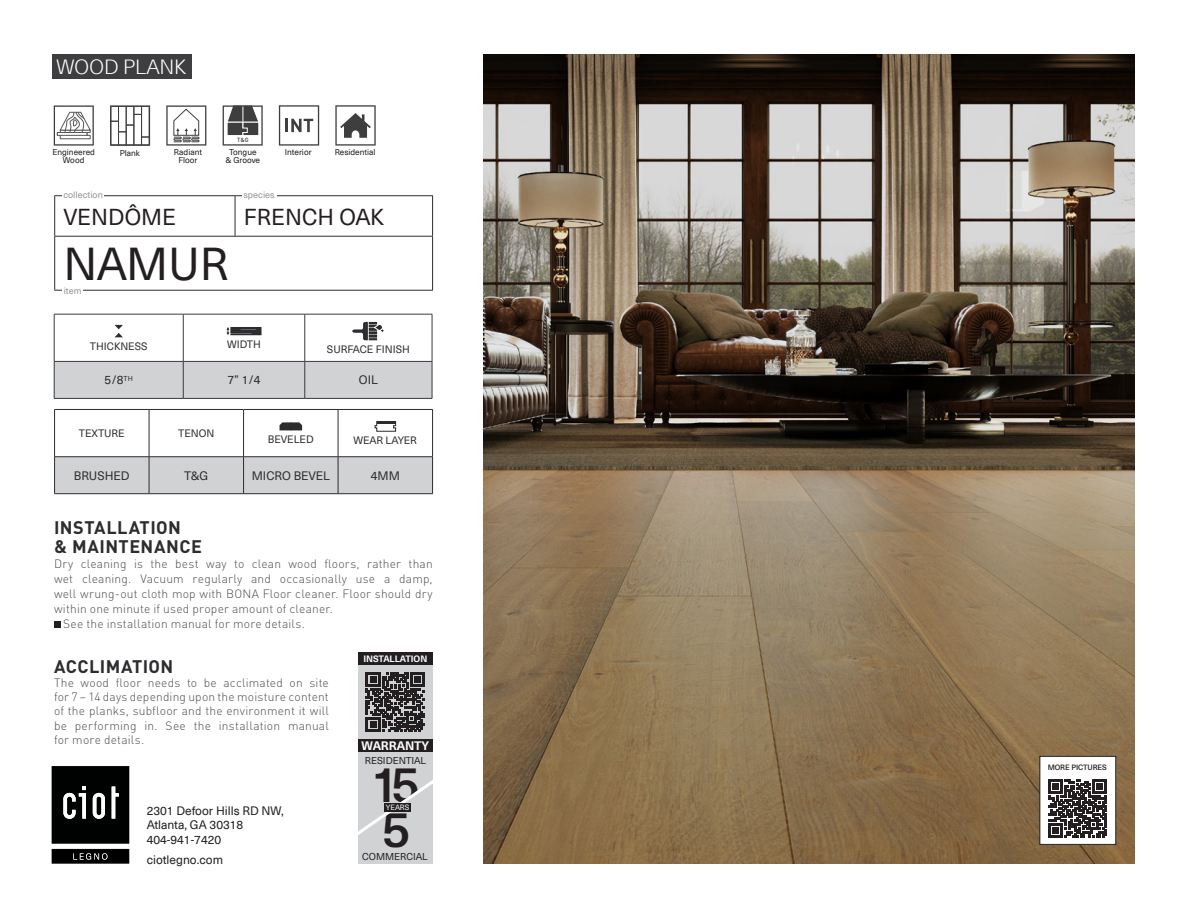
<style>
.page{position:relative;width:1188px;height:918px;background:#fff}
.page>*{position:absolute;margin:0;border:0;box-sizing:border-box;transform-origin:0 0}
.t1{font:500 49.95px/44.7px "Neue Haas Unica Pro";color:#231f20}
.item{font:45px "Neue Haas Unica Pro";letter-spacing:-.01em;color:#231f20}
.species{font:22.5px "Neue Haas Unica Pro";color:#231f20}
.collection{font:22.5px "Neue Haas Unica Pro";color:#231f20}
.label{font:300 20.1px "Neue Haas Unica Pro";color:#fff}
.t2{font:700 18px/19.5px "DIN";letter-spacing:.025em;color:#2d2c2f}
.t3{font:300 12px/14.2px "DIN";letter-spacing:.015em;color:#4b4c4e;text-align:justify}
.t4{font:12px/14.4px "Neue Haas Unica Pro";color:#231f20}
.Table_Data{font:12px "Neue Haas Unica Pro";color:#2d2c2f}
.t5{font:700 12px "Neue Haas Unica Pro";letter-spacing:-.01em;color:#fff}
.th_superscript{font:12px "Neue Haas Unica Pro";color:#2d2c2f}
.Table_Title{font:10.5px "Neue Haas Unica Pro";color:#2d2c2f}
.t6{font:9.75px "Neue Haas Unica Pro";color:#231f20}
.t7{font:9px "Neue Haas Unica Pro";color:#939598}
.t8{font:700 9px "Neue Haas Unica Pro";color:#fff}
.t9{font:8.25px/8.2px "Neue Haas Unica Pro";color:#231f20;text-align:center}
.t10{font:500 7.5px "Neue Haas Unica Pro";letter-spacing:-.01em;color:#231f20}
.t11{font:7.5px "Neue Haas Unica Pro";letter-spacing:-.01em;color:#fff}
.t12{font:500 6px "DIN Pro";color:#3e3e3f}
</style>
<div class="page">
<div style="left:55px;top:362px;width:377px;height:36px;background:#d1d2d4"></div>
<hr style="left:54px;top:314px;width:129px;height:1px;background:#3b393c">
<hr style="left:54px;top:314px;width:1px;height:47px;background:#3b393c">
<hr style="left:183px;top:314px;width:122px;height:1px;background:#3b393c">
<hr style="left:183px;top:314px;width:1px;height:47px;background:#3b393c">
<hr style="left:305px;top:314px;width:127px;height:1px;background:#3b393c">
<hr style="left:305px;top:314px;width:1px;height:47px;background:#3b393c">
<hr style="left:432px;top:314px;width:1px;height:47px;background:#3b393c">
<hr style="left:54px;top:361px;width:129px;height:1px;background:#3b393c">
<hr style="left:54px;top:362px;width:1px;height:36px;background:#3b393c">
<hr style="left:183px;top:361px;width:122px;height:1px;background:#3b393c">
<hr style="left:183px;top:362px;width:1px;height:36px;background:#3b393c">
<hr style="left:305px;top:361px;width:127px;height:1px;background:#3b393c">
<hr style="left:305px;top:362px;width:1px;height:36px;background:#3b393c">
<hr style="left:432px;top:362px;width:1px;height:36px;background:#3b393c">
<hr style="left:54px;top:398px;width:129px;height:1px;background:#3b393c">
<hr style="left:183px;top:398px;width:122px;height:1px;background:#3b393c">
<hr style="left:305px;top:398px;width:127px;height:1px;background:#3b393c">
<svg style="left:115px;top:325px;width:8px;height:12px"></svg>
<svg style="left:227px;top:327px;width:35px;height:8px"></svg>
<svg style="left:352px;top:322px;width:32px;height:18px"></svg>
<div style="left:55px;top:457px;width:377px;height:36px;background:#d1d2d4"></div>
<hr style="left:54px;top:409px;width:95px;height:1px;background:#2d2c2f">
<hr style="left:54px;top:410px;width:1px;height:47px;background:#2d2c2f">
<hr style="left:149px;top:409px;width:95px;height:1px;background:#2d2c2f">
<hr style="left:149px;top:410px;width:1px;height:47px;background:#2d2c2f">
<hr style="left:244px;top:409px;width:94px;height:1px;background:#2d2c2f">
<hr style="left:243px;top:410px;width:1px;height:47px;background:#2d2c2f">
<hr style="left:338px;top:409px;width:95px;height:1px;background:#2d2c2f">
<hr style="left:338px;top:410px;width:1px;height:47px;background:#2d2c2f">
<hr style="left:432px;top:410px;width:1px;height:47px;background:#2d2c2f">
<hr style="left:54px;top:456px;width:95px;height:1px;background:#2d2c2f">
<hr style="left:54px;top:457px;width:1px;height:37px;background:#2d2c2f">
<hr style="left:149px;top:456px;width:95px;height:1px;background:#2d2c2f">
<hr style="left:149px;top:457px;width:1px;height:37px;background:#2d2c2f">
<hr style="left:244px;top:456px;width:94px;height:1px;background:#2d2c2f">
<hr style="left:243px;top:457px;width:1px;height:37px;background:#2d2c2f">
<hr style="left:338px;top:456px;width:95px;height:1px;background:#2d2c2f">
<hr style="left:338px;top:457px;width:1px;height:37px;background:#2d2c2f">
<hr style="left:432px;top:457px;width:1px;height:37px;background:#2d2c2f">
<hr style="left:54px;top:493px;width:95px;height:1px;background:#2d2c2f">
<hr style="left:149px;top:493px;width:95px;height:1px;background:#2d2c2f">
<hr style="left:244px;top:493px;width:94px;height:1px;background:#2d2c2f">
<hr style="left:338px;top:493px;width:95px;height:1px;background:#2d2c2f">
<svg style="left:280px;top:422px;width:22px;height:8px"></svg>
<svg style="left:374px;top:421px;width:22px;height:11px"></svg>
<hr style="left:377px;top:421px;width:19px;height:3px;background:#2d2c2f">
<svg style="left:54px;top:622px;width:6px;height:6px"></svg>
<svg style="left:52px;top:766px;width:77px;height:98px;background:#272828"></svg>
<div style="left:358px;top:752px;width:74px;height:112px;background:#d1d2d4"></div>
<div style="left:358px;top:664px;width:74px;height:75px;background:#d1d2d4"></div>
<div style="left:358px;top:739px;width:74px;height:13px;background:#231f20"></div>
<div style="left:358px;top:652px;width:74px;height:13px;background:#231f20"></div>
<svg style="left:358px;top:776px;width:75px;height:63px"></svg>
<div style="left:385px;top:803px;width:26px;height:9px;background:#231f20"></div>
<svg style="left:366px;top:672px;width:59px;height:59px"></svg>
<img style="left:484px;top:54px;width:651px;height:810px">
<div style="left:52px;top:54px;width:139px;height:25px;background:#3e3d3f"></div>
<div style="left:1040px;top:756px;width:76px;height:88px;background:#fff"></div>
<div style="left:1040px;top:756px;width:76px;height:89px;border:1px solid #231f20"></div>
<svg style="left:1049px;top:779px;width:58px;height:59px"></svg>
<svg style="left:54px;top:105px;width:40px;height:41px"></svg>
<svg style="left:110px;top:105px;width:40px;height:41px"></svg>
<svg style="left:166px;top:105px;width:40px;height:41px"></svg>
<svg style="left:223px;top:105px;width:40px;height:41px"></svg>
<svg style="left:279px;top:105px;width:40px;height:41px"></svg>
<svg style="left:335px;top:105px;width:41px;height:41px"></svg>
<hr style="left:54px;top:195px;width:181px;height:1px;background:#2d2c2f">
<hr style="left:54px;top:196px;width:1px;height:40px;background:#2d2c2f">
<hr style="left:235px;top:195px;width:198px;height:1px;background:#2d2c2f">
<hr style="left:235px;top:196px;width:1px;height:40px;background:#2d2c2f">
<hr style="left:432px;top:196px;width:1px;height:40px;background:#2d2c2f">
<hr style="left:54px;top:236px;width:181px;height:1px;background:#2d2c2f">
<hr style="left:54px;top:237px;width:1px;height:53px;background:#2d2c2f">
<hr style="left:235px;top:236px;width:198px;height:1px;background:#2d2c2f">
<hr style="left:432px;top:237px;width:1px;height:53px;background:#2d2c2f">
<hr style="left:54px;top:290px;width:181px;height:1px;background:#2d2c2f">
<hr style="left:235px;top:290px;width:198px;height:1px;background:#2d2c2f">
<div style="left:62px;top:189px;width:42px;height:11px;background:#fff"></div>
<div style="left:242px;top:189px;width:34px;height:11px;background:#fff"></div>
<div style="left:62px;top:285px;width:21px;height:11px;background:#fff"></div>
<p class="label" style="left:57px;top:55px;width:131px">WOOD PLANK</p>
<p class="t9" style="left:52px;top:148px;width:44px">Engineered</p>
<p class="t9" style="left:120px;top:149px;width:22px">Plank</p>
<p class="t9" style="left:63px;top:157px;width:23px">Wood</p>
<p class="t12" style="left:237px;top:136px;width:13px">T&amp;G</p>
<p class="t9" style="left:226px;top:148px;width:36px">Tongue &amp; Groove</p>
<p class="t9" style="left:174px;top:148px;width:30px">Radiant</p>
<p class="t9" style="left:285px;top:148px;width:28px">Interior</p>
<p class="t9" style="left:335px;top:148px;width:42px">Residential</p>
<p class="t9" style="left:178px;top:157px;width:21px">Floor</p>
<p class="t7" style="left:63px;top:189px;width:41px">collection</p>
<p class="t7" style="left:243px;top:189px;width:33px">species</p>
<p class="collection" style="left:64px;top:203px;width:114px">VENDÔME</p>
<p class="species" style="left:244px;top:203px;width:142px">FRENCH OAK</p>
<p class="item" style="left:64px;top:238px;width:167px">NAMUR</p>
<p class="t7" style="left:64px;top:285px;width:19px">item</p>
<p class="Table_Title" style="left:90px;top:340px;width:59px">THICKNESS</p>
<p class="Table_Title" style="left:227px;top:338px;width:35px">WIDTH</p>
<p class="Table_Title" style="left:327px;top:343px;width:84px">SURFACE FINISH</p>
<p class="th_superscript" style="left:105px;top:373px;width:30px">5/8<sup>TH</sup></p>
<p class="Table_Data" style="left:227px;top:373px;width:35px">7” 1/4</p>
<p class="Table_Data" style="left:359px;top:373px;width:20px">OIL</p>
<p class="Table_Title" style="left:79px;top:427px;width:47px">TEXTURE</p>
<p class="Table_Title" style="left:178px;top:427px;width:38px">TENON</p>
<p class="Table_Title" style="left:268px;top:433px;width:47px">BEVELED</p>
<p class="Table_Title" style="left:354px;top:434px;width:65px">WEAR LAYER</p>
<p class="Table_Data" style="left:74px;top:468px;width:57px">BRUSHED</p>
<p class="Table_Data" style="left:184px;top:468px;width:26px">T&amp;G</p>
<p class="Table_Data" style="left:252px;top:468px;width:80px">MICRO BEVEL</p>
<p class="Table_Data" style="left:371px;top:468px;width:31px">4MM</p>
<h3 class="t2" style="left:54px;top:517px;width:149px">INSTALLATION<br>&amp; MAINTENANCE</h3>
<p class="t3" style="left:54px;top:557px;width:380px">Dry cleaning is the best way to clean wood floors, rather than</p>
<p class="t3" style="left:54px;top:572px;width:380px">wet cleaning. Vacuum regularly and occasionally use a damp,</p>
<p class="t3" style="left:54px;top:587px;width:380px">well wrung-out cloth mop with BONA Floor cleaner. Floor should dry</p>
<p class="t3" style="left:54px;top:602px;width:280px">within one minute if used proper amount of cleaner.</p>
<p class="t3" style="left:63px;top:617px;width:243px">See the installation manual for more details.</p>
<h3 class="t2" style="left:54px;top:656px;width:121px">ACCLIMATION</h3>
<p class="t3" style="left:54px;top:675px;width:276px">The wood floor needs to be acclimated on site for 7 – 14 days depending upon the moisture content of the planks, subfloor and the environment it will be performing in. See the installation manual for more details.</p>
<p class="t8" style="left:363px;top:653px;width:65px">INSTALLATION</p>
<p class="t5" style="left:362px;top:738px;width:69px">WARRANTY</p>
<p class="t4" style="left:147px;top:804px;width:139px">2301 Defoor Hills RD NW,<br>Atlanta, GA 30318<br>404-941-7420</p>
<p class="t4" style="left:147px;top:852px;width:78px">ciotlegno.com</p>
<p class="t6" style="left:365px;top:755px;width:63px">RESIDENTIAL</p>
<h1 class="t1" style="left:371px;top:763px;width:51px">15<br>5</h1>
<p class="t11" style="left:386px;top:803px;width:25px">YEARS</p>
<p class="t6" style="left:362px;top:850px;width:67px">COMMERCIAL</p>
<p class="t10" style="left:1048px;top:762px;width:61px">MORE PICTURES</p>
</div>
